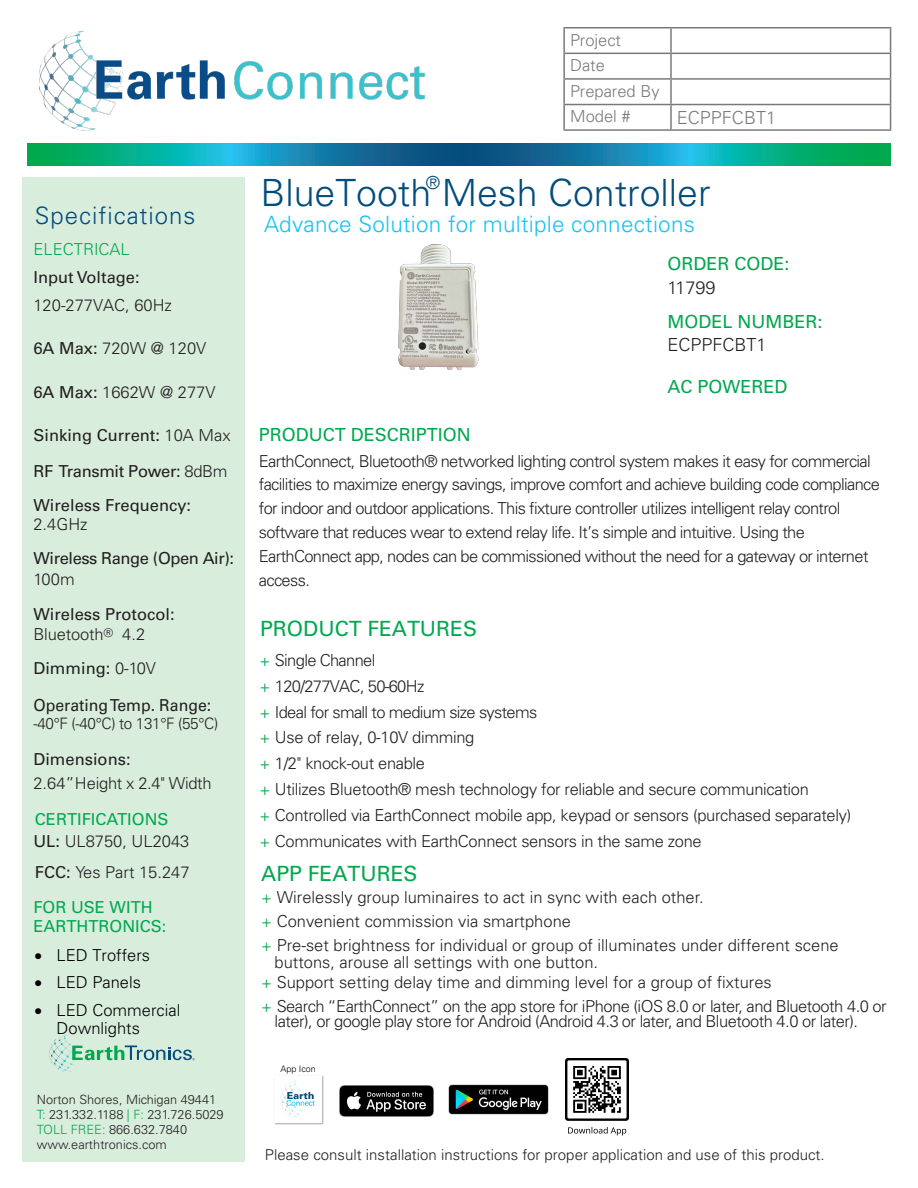
<style>
.page{position:relative;width:918px;height:1188px;background:#fff}
.page>*{position:absolute;margin:0;border:0;box-sizing:border-box;transform-origin:0 0}
.t1{font:300 37.5px "Univers LT Std";color:#034d7c}
.t2{font:300 24px "Univers LT Std";letter-spacing:.04em;color:#034d7c}
.t3{font:300 22.5px "Univers LT Std";letter-spacing:.01em;color:#13c3f4}
.t4{font:21px "Univers LT Std";color:#00a84e}
.t5{font:18px/23.1px "Univers LT Std";color:#00a84e}
.t6{font:18px "Univers LT Std";color:#00a84f}
.t7{font:300 18px "Univers LT Std";color:#231f20}
.t8{font:300 18px "Univers LT Std";color:#004473}
.t9{font:300 16.5px/25.8px "Univers LT Std";letter-spacing:-.03em;color:#231f20}
.t10{font:300 16.5px/25.7px "Univers LT Std";color:#231f20}
.t11{font:16.5px/36px "Univers LT Std";color:#231f20}
.t12{font:300 16.5px/18.6px "Univers LT Std";color:#000}
.t13{font:16.5px/22px "Univers LT Std";color:#00a84e}
.t14{font:16.5px "Univers LT Std";letter-spacing:-.025em;color:#231f20}
.t15{font:16.5px "Univers LT Std";color:#231f20;scale:.96 1}
.t16{font:300 16.5px "Univers LT Std";color:#00a84e}
.t17{font:300 15.75px "Univers LT Std";letter-spacing:-.02em;color:#231f20}
.t18{font:300 15px "Univers LT Std";color:#231f20}
.t19{font:300 12.75px/15px "Univers LT Std";color:#231f20}
.t20{font:300 9px "Univers LT Std";color:#000}
.s1{font-weight:400}
.s2{font-weight:300}
.s3{color:#231f20}
.s4{font-weight:300;color:#231f20}
.s5{font-weight:400;color:#00a84e}
.s6{color:#00a84e}
</style>
<div class="page">
<div style="left:22px;top:177px;width:223px;height:985px;background:#d9eddd"></div>
<svg style="left:27px;top:143px;width:864px;height:22px"></svg>
<svg style="left:49px;top:1035px;width:17px;height:20px"></svg>
<svg style="left:72px;top:1046px;width:123px;height:14px"></svg>
<img style="left:40px;top:31px;width:385px;height:99px">
<hr style="left:563px;top:27px;width:108px;height:2px;background:#231f20">
<hr style="left:563px;top:28px;width:2px;height:25px;background:#231f20">
<hr style="left:671px;top:27px;width:220px;height:2px;background:#231f20">
<hr style="left:670px;top:28px;width:2px;height:25px;background:#231f20">
<hr style="left:563px;top:53px;width:108px;height:1px;background:#231f20">
<hr style="left:563px;top:54px;width:2px;height:24px;background:#231f20">
<hr style="left:671px;top:53px;width:220px;height:1px;background:#231f20">
<hr style="left:670px;top:54px;width:2px;height:24px;background:#231f20">
<hr style="left:563px;top:78px;width:108px;height:2px;background:#231f20">
<hr style="left:563px;top:80px;width:2px;height:24px;background:#231f20">
<hr style="left:671px;top:78px;width:220px;height:2px;background:#231f20">
<hr style="left:670px;top:80px;width:2px;height:24px;background:#231f20">
<hr style="left:563px;top:104px;width:108px;height:1px;background:#231f20">
<hr style="left:563px;top:105px;width:2px;height:24px;background:#231f20">
<hr style="left:671px;top:104px;width:220px;height:1px;background:#231f20">
<hr style="left:670px;top:105px;width:2px;height:24px;background:#231f20">
<svg style="left:890px;top:28px;width:1px;height:101px"></svg>
<hr style="left:563px;top:129px;width:108px;height:2px;background:#231f20">
<hr style="left:671px;top:129px;width:220px;height:2px;background:#231f20">
<img style="left:340px;top:1085px;width:93px;height:31px">
<img style="left:448px;top:1084px;width:101px;height:31px">
<img style="left:274px;top:1075px;width:50px;height:50px">
<img style="left:566px;top:1058px;width:62px;height:78px">
<img style="left:398px;top:245px;width:81px;height:126px">
<h2 class="t2" style="left:35px;top:201px;width:162px">Specifications</h2>
<p class="t16" style="left:33px;top:240px;width:98px">ELECTRICAL</p>
<p class="t11" style="left:33px;top:259px;width:108px">Input Voltage:</p>
<p class="t10" style="left:33px;top:292px;width:140px">120-277VAC, 60Hz</p>
<p class="t10" style="left:33px;top:336px;width:174px"><span class="s1">6A Max:</span> 720W @ 120V</p>
<p class="t10" style="left:33px;top:379px;width:183px"><span class="s1">6A Max:</span> 1662W @ 277V</p>
<p class="t11" style="left:33px;top:417px;width:199px">Sinking Current: <span class="s2">10A Max<br></span>RF Transmit Power: <span class="s2">8dBm</span></p>
<p class="t11" style="left:33px;top:487px;width:159px">Wireless Frequency:</p>
<p class="t9" style="left:33px;top:512px;width:56px">2.4GHz</p>
<p class="t14" style="left:33px;top:549px;width:202px">Wireless Range (Open Air):</p>
<p class="t9" style="left:33px;top:567px;width:43px">100m</p>
<p class="t11" style="left:33px;top:605px;width:143px;line-height:19.5px">Wireless Protocol:<br><span class="s2">Bluetooth</span><sup>®</sup> <span class="s2">4.2</span></p>
<p class="t11" style="left:33px;top:651px;width:124px">Dimming: <span class="s2">0-10V</span></p>
<p class="t15" style="left:33px;top:696px;width:187px">Operating Temp. Range:</p>
<p class="t17" style="left:33px;top:714px;width:186px">-40°F (-40°C) to 131°F (55°C)</p>
<p class="t11" style="left:33px;top:741px;width:99px">Dimensions:</p>
<p class="t9" style="left:33px;top:770px;width:180px">2.64”Height x 2.4" Width</p>
<p class="t13" style="left:33px;top:808px;width:157px">CERTIFICATIONS<br><span class="s3">UL:</span> <span class="s4">UL8750, UL2043</span></p>
<p class="t10" style="left:33px;top:854px;width:158px;line-height:34.8px"><span class="s1">FCC:</span> Yes Part 15.247<br><span class="s5">FOR USE WITH</span></p>
<p class="t13" style="left:33px;top:916px;width:134px">EARTHTRONICS:</p>
<p class="t12" style="left:35px;top:946px;width:117px">• LED Troffers</p>
<p class="t12" style="left:35px;top:973px;width:108px">• LED Panels</p>
<p class="t12" style="left:57px;top:1000px;width:125px;text-indent:-22px">• LED Commercial<br>Downlights</p>
<p class="t19" style="left:37px;top:1092px;width:188px">Norton Shores, Michigan 49441<br><span class="s6">T:</span> 231.332.1188 <span class="s6">| F:</span> 231.726.5029<br><span class="s6">TOLL FREE:</span> 866.632.7840 www.earthtronics.com</p>
<p class="t10" style="left:570px;top:27px;width:91px">Project<br>Date<br>Prepared By<br>Model #</p>
<p class="t7" style="left:677px;top:106px;width:101px">ECPPFCBT1</p>
<p class="t8" style="left:426px;top:172px;width:16px">®</p>
<h1 class="t1" style="left:260px;top:170px;width:452px">BlueTooth Mesh Controller</h1>
<h3 class="t3" style="left:264px;top:211px;width:432px">Advance Solution for multiple connections</h3>
<p class="t5" style="left:259px;top:423px;width:214px">PRODUCT DESCRIPTION</p>
<p class="t5" style="left:667px;top:253px;width:124px">ORDER CODE:<br><span class="s4">11799</span></p>
<p class="t5" style="left:667px;top:311px;width:157px;line-height:22.4px">MODEL NUMBER:<br><span class="s4">ECPPFCBT1</span></p>
<p class="t6" style="left:667px;top:376px;width:122px">AC POWERED</p>
<p class="t9" style="left:259px;top:449px;width:623px;line-height:23.9px">EarthConnect, Bluetooth® networked lighting control system makes it easy for commercial facilities to maximize energy savings, improve comfort and achieve building code compliance for indoor and outdoor applications. This fixture controller utilizes intelligent relay control software that reduces wear to extend relay life. It’s simple and intuitive. Using the EarthConnect app, nodes can be commissioned without the need for a gateway or internet access.</p>
<p class="t4" style="left:260px;top:616px;width:219px">PRODUCT FEATURES</p>
<p class="t9" style="left:259px;top:647px;width:593px"><span class="s6">+</span> Single Channel<br><span class="s6">+</span> 120/277VAC, 50-60Hz<br><span class="s6">+</span> Ideal for small to medium size systems<br><span class="s6">+</span> Use of relay, 0-10V dimming<br><span class="s6">+</span> 1/2" knock-out enable<br><span class="s6">+</span> Utilizes Bluetooth® mesh technology for reliable and secure communication<br><span class="s6">+</span> Controlled via EarthConnect mobile app, keypad or sensors (purchased separately) <span class="s6">+</span> Communicates with EarthConnect sensors in the same zone</p>
<p class="t4" style="left:261px;top:862px;width:158px">APP FEATURES</p>
<p class="t10" style="left:261px;top:885px;width:579px;line-height:24px"><span class="s6">+</span> Wirelessly group luminaires to act in sync with each other.<br><span class="s6">+</span> Convenient commission via smartphone<br><span class="s6">+</span> Pre-set brightness for individual or group of illuminates under different scene</p>
<p class="t10" style="left:261px;top:953px;width:512px;line-height:19px;text-indent:13px">buttons, arouse all settings with one button.<br><span class="s6">+</span> Support setting delay time and dimming level for a group of fixtures</p>
<p class="t9" style="left:275px;top:998px;width:614px;line-height:15.8px;text-indent:-13px"><span class="s6">+</span> Search “EarthConnect” on the app store for iPhone (iOS 8.0 or later, and Bluetooth 4.0 or later), or google play store for Android (Android 4.3 or later, and Bluetooth 4.0 or later).</p>
<p class="t20" style="left:280px;top:1063px;width:37px">App Icon</p>
<p class="t18" style="left:265px;top:1145px;width:561px">Please consult installation instructions for proper application and use of this product.</p>
</div>
